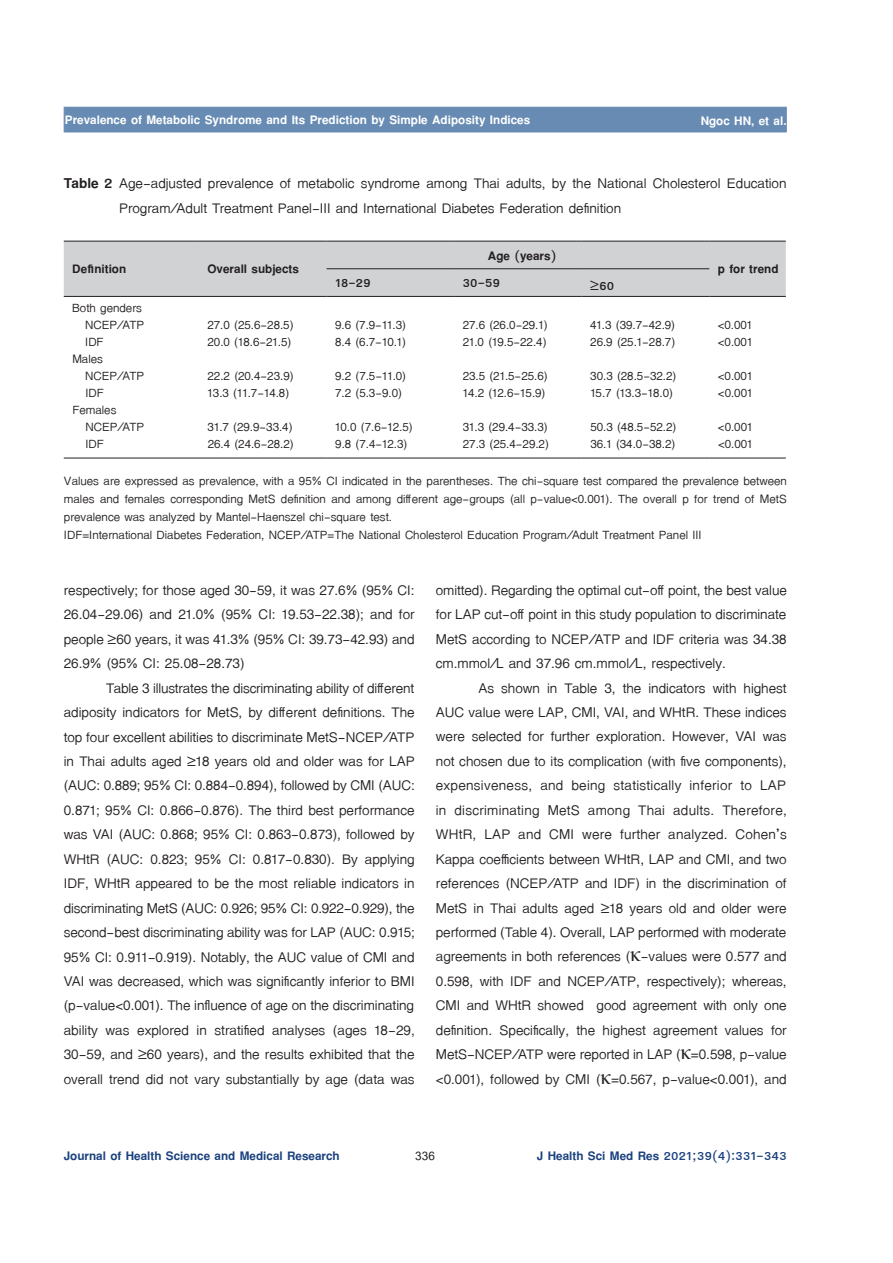
<style>
.page{position:relative;width:893px;height:1263px;background:#fff}
.page>*{position:absolute;margin:0;border:0;box-sizing:border-box;transform-origin:0 0}
.t1{font:21px/24.5px "TF Lanna";color:#231f20;text-align:justify}
.t2{font:18px/17px "TF Lanna";color:#231f20}
.t3{font:700 18px "TF Lanna";color:#fff}
.t4{font:700 18px "TF Lanna";color:#1b417f}
.t5{font:700 18px "TF Lanna";color:#231f20}
.t6{font:700 18px "Cordia UPC";color:#231f20}
.s1{font-weight:700}
.s2{font-weight:400;font-size:21px}
.s3{font-family:"Times New Roman"}
</style>
<div class="page">
<div style="left:64px;top:107px;width:723px;height:25px;background:#678bb3"></div>
<div style="left:64px;top:242px;width:722px;height:54px;background:#d1d2d4"></div>
<hr style="left:64px;top:458px;width:135px;height:1px;background:#231f20">
<hr style="left:199px;top:458px;width:128px;height:1px;background:#231f20">
<hr style="left:327px;top:458px;width:127px;height:1px;background:#231f20">
<hr style="left:454px;top:458px;width:128px;height:1px;background:#231f20">
<hr style="left:582px;top:458px;width:127px;height:1px;background:#231f20">
<hr style="left:709px;top:458px;width:77px;height:1px;background:#231f20">
<hr style="left:64px;top:241px;width:135px;height:1px;background:#231f20">
<hr style="left:199px;top:241px;width:128px;height:1px;background:#231f20">
<hr style="left:327px;top:241px;width:127px;height:1px;background:#231f20">
<hr style="left:454px;top:241px;width:128px;height:1px;background:#231f20">
<hr style="left:582px;top:241px;width:127px;height:1px;background:#231f20">
<hr style="left:709px;top:241px;width:77px;height:1px;background:#231f20">
<hr style="left:327px;top:268px;width:127px;height:1px;background:#231f20">
<hr style="left:454px;top:268px;width:128px;height:1px;background:#231f20">
<hr style="left:582px;top:268px;width:127px;height:1px;background:#231f20">
<hr style="left:64px;top:296px;width:135px;height:1px;background:#231f20">
<hr style="left:199px;top:296px;width:128px;height:1px;background:#231f20">
<hr style="left:327px;top:296px;width:127px;height:1px;background:#231f20">
<hr style="left:454px;top:296px;width:128px;height:1px;background:#231f20">
<hr style="left:582px;top:296px;width:127px;height:1px;background:#231f20">
<hr style="left:709px;top:296px;width:77px;height:1px;background:#231f20">
<p class="t3" style="left:65px;top:109px;width:467px">Prevalence of Metabolic Syndrome and Its Prediction by Simple Adiposity Indices</p>
<p class="t3" style="left:701px;top:109px;width:87px">Ngoc HN, et al.</p>
<p class="t1" style="left:119px;top:170px;width:669px;line-height:25.2px;text-indent:-55px"><span class="s1">Table 2</span> Age-adjusted prevalence of metabolic syndrome among Thai adults, by the National Cholesterol Education<br>Program/Adult Treatment Panel-III and International Diabetes Federation definition</p>
<p class="t5" style="left:72px;top:258px;width:55px">Definition</p>
<p class="t5" style="left:207px;top:258px;width:93px">Overall subjects</p>
<p class="t5" style="left:488px;top:244px;width:70px">Age (years)</p>
<p class="t5" style="left:335px;top:272px;width:37px">18-29</p>
<p class="t5" style="left:463px;top:272px;width:39px">30-59</p>
<p class="t5" style="left:590px;top:274px;width:25px"><span class="s2">≥</span>60</p>
<p class="t5" style="left:718px;top:258px;width:62px">p for trend</p>
<p class="t2" style="left:72px;top:300px;width:73px;text-align:right">Both genders<br>NCEP/ATP</p>
<p class="t2" style="left:207px;top:316px;width:88px">27.0 (25.6-28.5)</p>
<p class="t2" style="left:335px;top:316px;width:72px">9.6 (7.9-11.3)</p>
<p class="t2" style="left:463px;top:316px;width:86px">27.6 (26.0-29.1)</p>
<p class="t2" style="left:590px;top:316px;width:86px">41.3 (39.7-42.9)</p>
<p class="t2" style="left:718px;top:316px;width:36px">&lt;0.001</p>
<p class="t2" style="left:85px;top:333px;width:20px">IDF</p>
<p class="t2" style="left:208px;top:333px;width:85px">20.0 (18.6-21.5)</p>
<p class="t2" style="left:335px;top:333px;width:72px">8.4 (6.7-10.1)</p>
<p class="t2" style="left:463px;top:333px;width:85px">21.0 (19.5-22.4)</p>
<p class="t2" style="left:590px;top:333px;width:86px">26.9 (25.1-28.7)</p>
<p class="t2" style="left:718px;top:333px;width:36px">&lt;0.001</p>
<p class="t2" style="left:85px;top:350px;width:60px;text-indent:-13px">Males<br>NCEP/ATP</p>
<p class="t2" style="left:208px;top:367px;width:88px">22.2 (20.4-23.9)</p>
<p class="t2" style="left:335px;top:367px;width:72px">9.2 (7.5-11.0)</p>
<p class="t2" style="left:463px;top:367px;width:86px">23.5 (21.5-25.6)</p>
<p class="t2" style="left:590px;top:367px;width:88px">30.3 (28.5-32.2)</p>
<p class="t2" style="left:718px;top:367px;width:36px">&lt;0.001</p>
<p class="t2" style="left:85px;top:384px;width:20px">IDF</p>
<p class="t2" style="left:208px;top:384px;width:83px">13.3 (11.7-14.8)</p>
<p class="t2" style="left:335px;top:384px;width:68px">7.2 (5.3-9.0)</p>
<p class="t2" style="left:463px;top:384px;width:84px">14.2 (12.6-15.9)</p>
<p class="t2" style="left:590px;top:384px;width:84px">15.7 (13.3-18.0)</p>
<p class="t2" style="left:718px;top:384px;width:36px">&lt;0.001</p>
<p class="t2" style="left:85px;top:401px;width:60px;text-indent:-13px">Females<br>NCEP/ATP</p>
<p class="t2" style="left:208px;top:418px;width:86px">31.7 (29.9-33.4)</p>
<p class="t2" style="left:335px;top:418px;width:79px">10.0 (7.6-12.5)</p>
<p class="t2" style="left:463px;top:418px;width:86px">31.3 (29.4-33.3)</p>
<p class="t2" style="left:590px;top:418px;width:88px">50.3 (48.5-52.2)</p>
<p class="t2" style="left:718px;top:418px;width:36px">&lt;0.001</p>
<p class="t2" style="left:85px;top:435px;width:20px">IDF</p>
<p class="t2" style="left:208px;top:435px;width:88px">26.4 (24.6-28.2)</p>
<p class="t2" style="left:335px;top:435px;width:74px">9.8 (7.4-12.3)</p>
<p class="t2" style="left:463px;top:435px;width:88px">27.3 (25.4-29.2)</p>
<p class="t2" style="left:590px;top:435px;width:86px">36.1 (34.0-38.2)</p>
<p class="t2" style="left:64px;top:425px;width:724px;line-height:37px;text-indent:654px">&lt;0.001<br>Values are expressed as prevalence, with a 95% CI indicated in the parentheses. The chi-square test compared the prevalence between</p>
<p class="t2" style="left:64px;top:490px;width:724px;line-height:18px">males and females corresponding MetS definition and among different age-groups (all p-value&lt;0.001). The overall p for trend of MetS prevalence was analyzed by Mantel-Haenszel chi-square test.<br>IDF=International Diabetes Federation, NCEP/ATP=The National Cholesterol Education Program/Adult Treatment Panel III</p>
<p class="t1" style="left:64px;top:578px;width:352px">respectively; for those aged 30-59, it was 27.6% (95% CI:<br>26.04-29.06) and 21.0% (95% CI: 19.53-22.38); and for people ≥60 years, it was 41.3% (95% CI: 39.73-42.93) and 26.9% (95% CI: 25.08-28.73)</p>
<p class="t1" style="left:64px;top:676px;width:353px;text-indent:43px">Table 3 illustrates the discriminating ability of different adiposity indicators for MetS, by different definitions. The top four excellent abilities to discriminate MetS-NCEP/ATP in Thai adults aged ≥18 years old and older was for LAP (AUC: 0.889; 95% CI: 0.884-0.894), followed by CMI (AUC:<br>0.871; 95% CI: 0.866-0.876). The third best performance was VAI (AUC: 0.868; 95% CI: 0.863-0.873), followed by WHtR (AUC: 0.823; 95% CI: 0.817-0.830). By applying IDF, WHtR appeared to be the most reliable indicators in discriminating MetS (AUC: 0.926; 95% CI: 0.922-0.929), the second-best discriminating ability was for LAP (AUC: 0.915; 95% CI: 0.911-0.919). Notably, the AUC value of CMI and VAI was decreased, which was significantly inferior to BMI (p-value&lt;0.001). The influence of age on the discriminating ability was explored in stratified analyses (ages 18-29, 30-59, and ≥60 years), and the results exhibited that the overall trend did not vary substantially by age (data was</p>
<p class="t1" style="left:436px;top:578px;width:353px">omitted). Regarding the optimal cut-off point, the best value for LAP cut-off point in this study population to discriminate MetS according to NCEP/ATP and IDF criteria was 34.38 cm.mmol/L and 37.96 cm.mmol/L, respectively.</p>
<p class="t1" style="left:436px;top:676px;width:352px;text-indent:43px">As shown in Table 3, the indicators with highest AUC value were LAP, CMI, VAI, and WHtR. These indices were selected for further exploration. However, VAI was not chosen due to its complication (with five components), expensiveness, and being statistically inferior to LAP in discriminating MetS among Thai adults. Therefore, WHtR, LAP and CMI were further analyzed. Cohen’s Kappa coefficients between WHtR, LAP and CMI, and two references (NCEP/ATP and IDF) in the discrimination of MetS in Thai adults aged ≥18 years old and older were performed (Table 4). Overall, LAP performed with moderate agreements in both references (<span class="s3">κ</span>-values were 0.577 and 0.598, with IDF and NCEP/ATP, respectively); whereas, CMI and WHtR showed good agreement with only one definition. Specifically, the highest agreement values for MetS-NCEP/ATP were reported in LAP (<span class="s3">κ</span>=0.598, p-value &lt;0.001), followed by CMI (<span class="s3">κ</span>=0.567, p-value&lt;0.001), and</p>
<p class="t4" style="left:64px;top:1145px;width:277px">Journal of Health Science and Medical Research</p>
<p class="t6" style="left:415px;top:1145px;width:21px">336</p>
<p class="t4" style="left:537px;top:1145px;width:251px">J Health Sci Med Res 2021;39(4):331-343</p>
</div>
